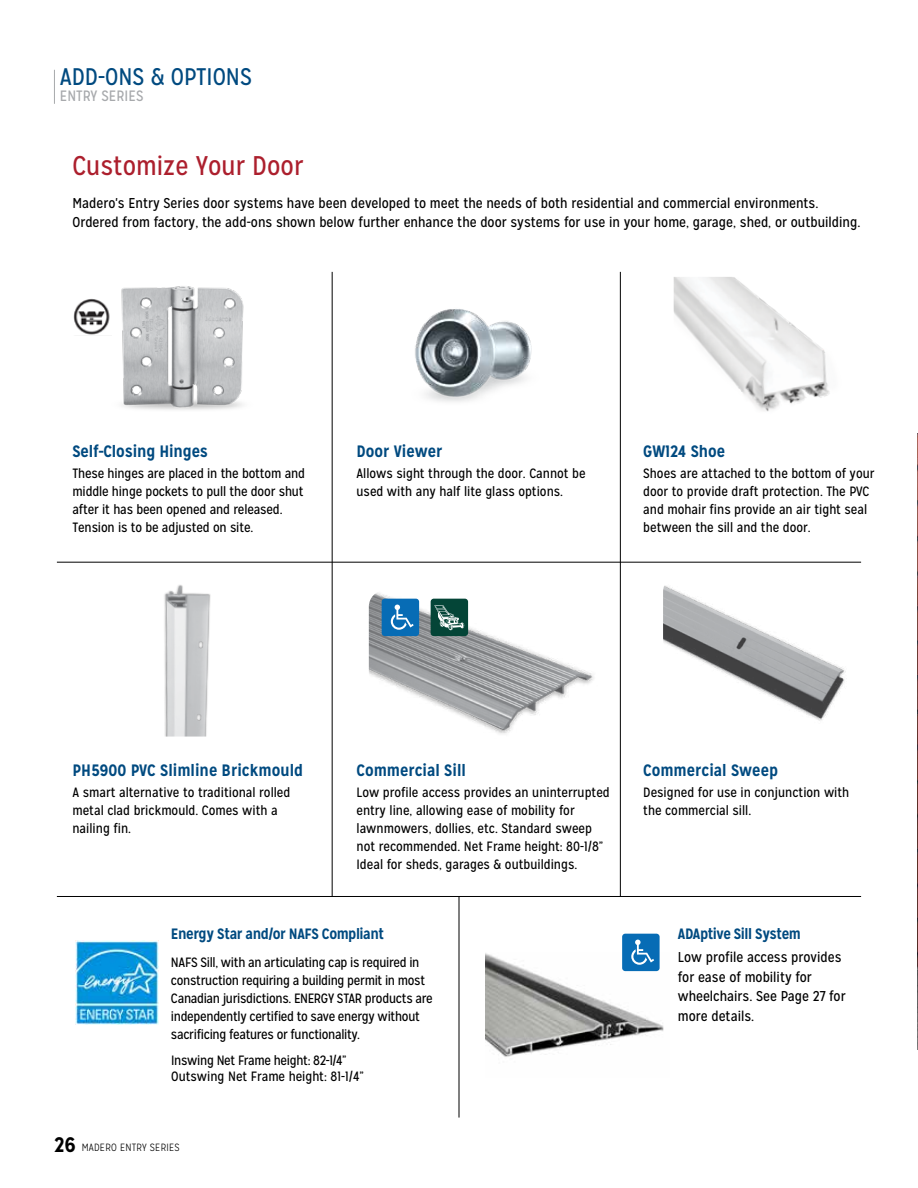
<style>
.page{position:relative;width:918px;height:1188px;background:#fff}
.page>*{position:absolute;margin:0;border:0;box-sizing:border-box;transform-origin:0 0}
.t1{font:27px "Mission Gothic";color:#ac1f2d}
.t2{font:24px "Mission Gothic";color:#004a80}
.t3{font:700 16.5px "Mission Gothic";color:#004a80}
.t4{font:700 15px "Mission Gothic";letter-spacing:-.03em;color:#004a80}
.t5{font:15px "Mission Gothic";color:#a7a9ac}
.t6{font:14.25px/19.5px "Mission Gothic";color:#000}
.t7{font:13.5px/18px "Mission Gothic";color:#000}
.t8{font:13.5px/18px "Mission Gothic";letter-spacing:-.025em;color:#000}
.t9{font:300 10.5px "Mission Gothic";letter-spacing:.02em;color:#000}
.s1{font-weight:700;font-size:21px}
</style>
<div class="page">
<img style="left:917px;top:433px;width:1px;height:616px">
<img style="left:663px;top:585px;width:183px;height:136px">
<img style="left:674px;top:277px;width:156px;height:135px">
<img style="left:164px;top:585px;width:47px;height:152px">
<img style="left:415px;top:309px;width:117px;height:93px">
<img style="left:369px;top:592px;width:225px;height:142px">
<div style="left:382px;top:599px;width:37px;height:37px;background:#076cb5;border-radius:3px"></div>
<svg style="left:391px;top:605px;width:23px;height:25px"></svg>
<div style="left:431px;top:599px;width:37px;height:37px;background:#044537;border-radius:3px"></div>
<svg style="left:434px;top:605px;width:31px;height:25px"></svg>
<img style="left:121px;top:286px;width:123px;height:124px">
<img style="left:73px;top:298px;width:37px;height:37px">
<img style="left:75px;top:940px;width:83px;height:85px">
<hr style="left:332px;top:272px;width:1px;height:624px;background:#000">
<hr style="left:620px;top:272px;width:1px;height:624px;background:#000">
<hr style="left:459px;top:896px;width:1px;height:222px;background:#000">
<hr style="left:57px;top:896px;width:804px;height:1px;background:#000">
<hr style="left:57px;top:562px;width:804px;height:1px;background:#000">
<hr style="left:54px;top:70px;width:1px;height:34px;background:#a7a9ac">
<img style="left:486px;top:953px;width:178px;height:104px">
<div style="left:622px;top:934px;width:38px;height:37px;background:#076cb5;border-radius:3px"></div>
<svg style="left:631px;top:940px;width:23px;height:25px"></svg>
<h2 class="t2" style="left:60px;top:62px;width:194px">ADD-ONS &amp; OPTIONS</h2>
<p class="t5" style="left:60px;top:87px;width:85px">ENTRY SERIES</p>
<h1 class="t1" style="left:72px;top:150px;width:233px">Customize Your Door</h1>
<p class="t6" style="left:72px;top:193px;width:790px">Madero's Entry Series door systems have been developed to meet the needs of both residential and commercial environments.<br>Ordered from factory, the add-ons shown below further enhance the door systems for use in your home, garage, shed, or outbuilding.</p>
<p class="t3" style="left:72px;top:441px;width:137px">Self-Closing Hinges</p>
<p class="t7" style="left:72px;top:465px;width:234px">These hinges are placed in the bottom and middle hinge pockets to pull the door shut after it has been opened and released.<br>Tension is to be adjusted on site.</p>
<p class="t3" style="left:357px;top:441px;width:87px">Door Viewer</p>
<p class="t7" style="left:357px;top:465px;width:231px">Allows sight through the door. Cannot be used with any half lite glass options.</p>
<p class="t3" style="left:643px;top:441px;width:83px">GW124 Shoe</p>
<p class="t7" style="left:643px;top:465px;width:233px">Shoes are attached to the bottom of your door to provide draft protection. The PVC and mohair fins provide an air tight seal between the sill and the door.</p>
<p class="t3" style="left:72px;top:760px;width:232px">PH5900 PVC Slimline Brickmould</p>
<p class="t7" style="left:72px;top:784px;width:219px">A smart alternative to traditional rolled metal clad brickmould. Comes with a nailing fin.</p>
<p class="t3" style="left:357px;top:760px;width:111px">Commercial Sill</p>
<p class="t7" style="left:357px;top:784px;width:255px">Low profile access provides an uninterrupted entry line, allowing ease of mobility for lawnmowers, dollies, etc. Standard sweep not recommended. Net Frame height: 80-1/8” Ideal for sheds, garages &amp; outbuildings.</p>
<p class="t4" style="left:171px;top:925px;width:215px">Energy Star and/or NAFS Compliant</p>
<p class="t8" style="left:171px;top:954px;width:263px">NAFS Sill, with an articulating cap is required in construction requiring a building permit in most Canadian jurisdictions. ENERGY STAR products are independently certified to save energy without sacrificing features or functionality.</p>
<p class="t7" style="left:171px;top:1052px;width:194px;line-height:16.2px">Inswing Net Frame height: 82-1/4”<br>Outswing Net Frame height: 81-1/4”</p>
<p class="t9" style="left:54px;top:1141px;width:127px"><span class="s1">26</span> MADERO ENTRY SERIES</p>
<p class="t3" style="left:643px;top:760px;width:136px">Commercial Sweep</p>
<p class="t7" style="left:643px;top:784px;width:208px">Designed for use in conjunction with the commercial sill.</p>
<p class="t4" style="left:678px;top:925px;width:124px">ADAptive Sill System</p>
<p class="t6" style="left:678px;top:948px;width:169px">Low profile access provides for ease of mobility for wheelchairs. See Page 27 for more details.</p>
</div>
